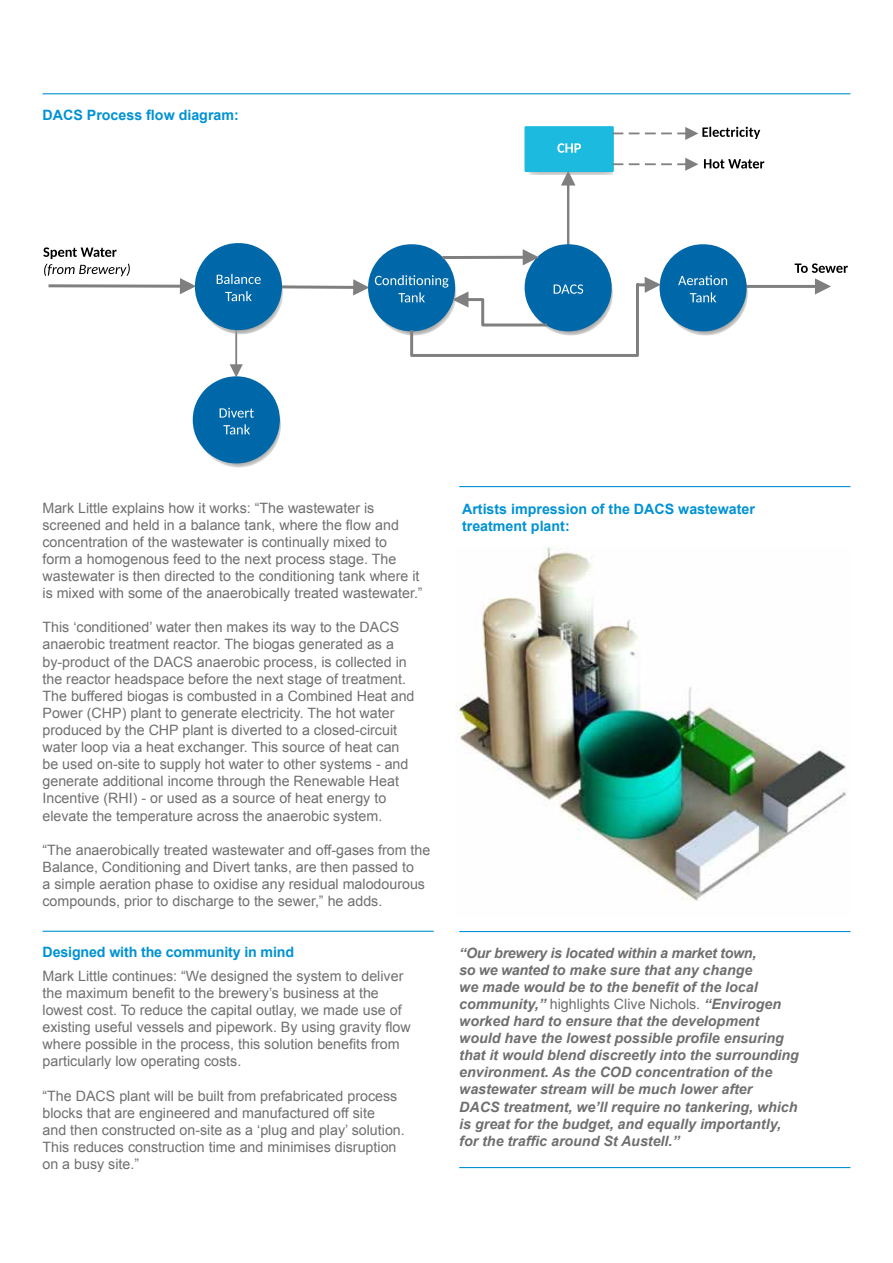
<style>
.page{position:relative;width:893px;height:1263px;background:#fff}
.page>*{position:absolute;margin:0;border:0;box-sizing:border-box;transform-origin:0 0}
.t1{font:14.25px/17.1px "Arial";color:#706f6f}
.t2{font:italic 700 14.25px/17.1px "Arial";color:#706f6f}
.t3{font:700 14.25px/17.1px "Arial";color:#0092d4}
.s1{font-weight:400;font-style:normal}
</style>
<div class="page">
<hr style="left:745px;top:285px;width:71px;height:3px;background:#7f7f7f">
<svg style="left:528px;top:172px;width:85px;height:3px"></svg>
<div style="left:526px;top:127px;width:87px;height:44px;background:#1dbadf"></div>
<div style="left:524px;top:126px;width:90px;height:46px;border:2px solid #1dbadf"></div>
<svg style="left:557px;top:143px;width:24px;height:10px"></svg>
<hr style="left:567px;top:184px;width:2px;height:61px;background:#7f7f7f">
<svg style="left:561px;top:171px;width:14px;height:14px"></svg>
<svg style="left:795px;top:263px;width:53px;height:32px"></svg>
<svg style="left:49px;top:284px;width:131px;height:4px"></svg>
<svg style="left:645px;top:127px;width:115px;height:13px"></svg>
<svg style="left:704px;top:159px;width:60px;height:10px"></svg>
<hr style="left:235px;top:329px;width:2px;height:36px;background:#7f7f7f">
<svg style="left:43px;top:247px;width:87px;height:29px"></svg>
<svg style="left:180px;top:242px;width:568px;height:116px"></svg>
<svg style="left:192px;top:364px;width:89px;height:104px"></svg>
<svg style="left:613px;top:163px;width:10px;height:2px"></svg>
<svg style="left:629px;top:163px;width:10px;height:2px"></svg>
<svg style="left:645px;top:158px;width:53px;height:13px"></svg>
<hr style="left:43px;top:93px;width:807px;height:1px;background:#0092d4">
<hr style="left:459px;top:486px;width:391px;height:1px;background:#0092d4">
<hr style="left:43px;top:931px;width:391px;height:1px;background:#0092d4">
<img style="left:455px;top:546px;width:391px;height:355px">
<hr style="left:459px;top:931px;width:391px;height:1px;background:#0092d4">
<hr style="left:459px;top:1167px;width:391px;height:1px;background:#0092d4">
<p class="t3" style="left:43px;top:107px;width:198px">DACS Process flow diagram:</p>
<p class="t1" style="left:43px;top:499px;width:382px">Mark Little explains how it works: “The wastewater is screened and held in a balance tank, where the flow and concentration of the wastewater is continually mixed to<br>form a homogenous feed to the next process stage. The wastewater is then directed to the conditioning tank where it is mixed with some of the anaerobically treated wastewater.”</p>
<p class="t1" style="left:43px;top:619px;width:374px">This ‘conditioned’ water then makes its way to the DACS anaerobic treatment reactor. The biogas generated as a by-product of the DACS anaerobic process, is collected in the reactor headspace before the next stage of treatment.<br>The buffered biogas is combusted in a Combined Heat and Power (CHP) plant to generate electricity. The hot water produced by the CHP plant is diverted to a closed-circuit water loop via a heat exchanger. This source of heat can be used on-site to supply hot water to other systems - and generate additional income through the Renewable Heat Incentive (RHI) - or used as a source of heat energy to elevate the temperature across the anaerobic system.</p>
<p class="t1" style="left:43px;top:841px;width:389px">“The anaerobically treated wastewater and off-gases from the Balance, Conditioning and Divert tanks, are then passed to<br>a simple aeration phase to oxidise any residual malodourous compounds, prior to discharge to the sewer,” he adds.</p>
<p class="t3" style="left:43px;top:944px;width:253px">Designed with the community in mind</p>
<p class="t1" style="left:43px;top:967px;width:370px">Mark Little continues: “We designed the system to deliver the maximum benefit to the brewery’s business at the lowest cost. To reduce the capital outlay, we made use of existing useful vessels and pipework. By using gravity flow where possible in the process, this solution benefits from particularly low operating costs.</p>
<p class="t1" style="left:43px;top:1087px;width:364px">“The DACS plant will be built from prefabricated process blocks that are engineered and manufactured off site<br>and then constructed on-site as a ‘plug and play’ solution.<br>This reduces construction time and minimises disruption on a busy site.”</p>
<p class="t3" style="left:462px;top:501px;width:294px">Artists impression of the DACS wastewater treatment plant:</p>
<p class="t2" style="left:459px;top:944px;width:341px">“Our brewery is located within a market town,<br>so we wanted to make sure that any change<br>we made would be to the benefit of the local community,” <span class="s1">highlights Clive Nichols.</span> “Envirogen worked hard to ensure that the development would have the lowest possible profile ensuring that it would blend discreetly into the surrounding environment. As the COD concentration of the wastewater stream will be much lower after<br>DACS treatment, we’ll require no tankering, which is great for the budget, and equally importantly, for the traffic around St Austell.”</p>
</div>
